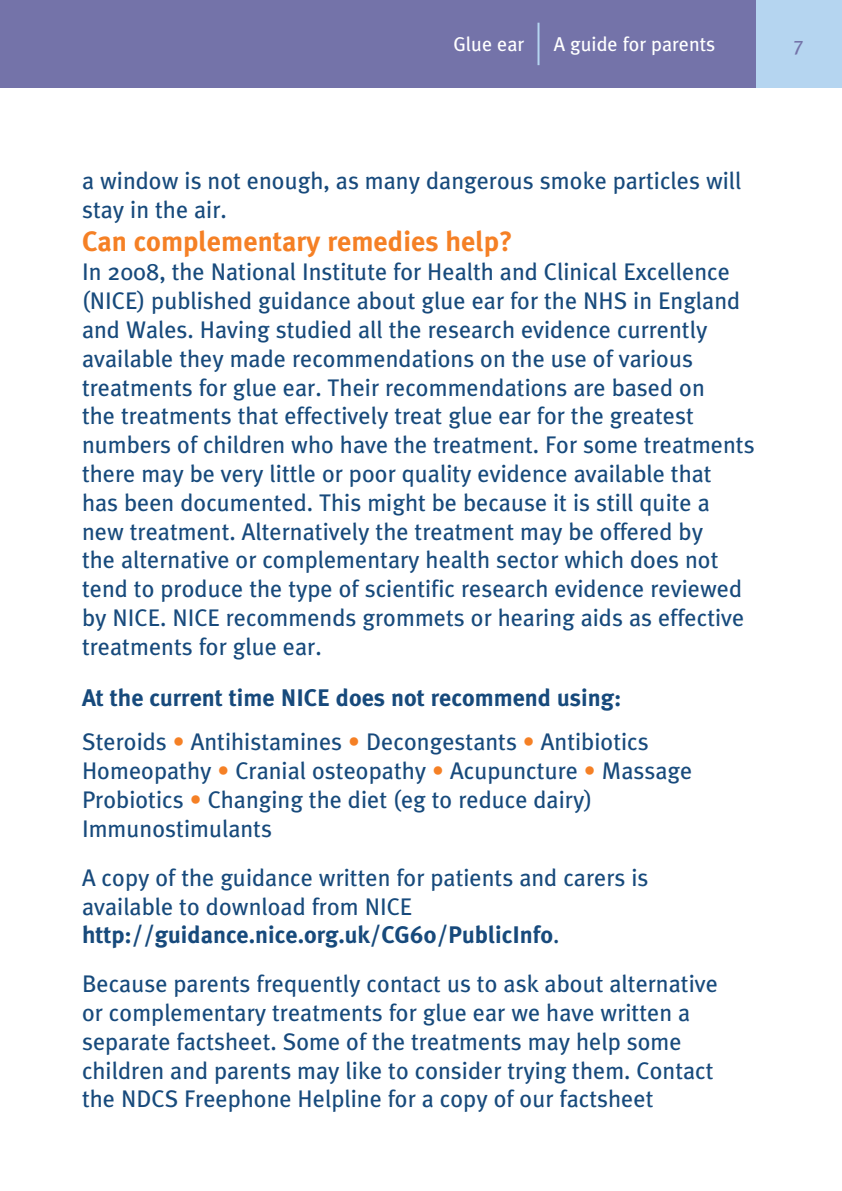
<style>
.page{position:relative;width:842px;height:1191px;background:#fff}
.page>*{position:absolute;margin:0;border:0;box-sizing:border-box;transform-origin:0 0}
.t1{font:700 28px "Meta Plus";color:#f58025}
.t2{font:24px/28.8px "Meta Plus";color:#174a7c}
.t3{font:20px "Meta Plus";color:#fff}
.t4{font:20px "Meta Plus";color:#7473a9}
.s1{font-weight:700}
.s2{color:#f58025}
</style>
<div class="page">
<div style="left:0;top:0;width:842px;height:88px;background:#7473a9"></div>
<div style="left:757px;top:0;width:85px;height:88px;background:#b5d5f0"></div>
<hr style="left:537px;top:23px;width:2px;height:42px;background:#b5d5f0">
<p class="t3" style="left:453px;top:32px;width:72px">Glue ear</p>
<p class="t3" style="left:554px;top:32px;width:163px">A guide for parents</p>
<p class="t4" style="left:793px;top:32px;width:12px">7</p>
<p class="t2" style="left:82px;top:166px;width:661px">a window is not enough, as many dangerous smoke particles will stay in the air.</p>
<p class="t1" style="left:82px;top:225px;width:432px">Can complementary remedies help?</p>
<p class="t2" style="left:82px;top:257px;width:674px">In 2008, the National Institute for Health and Clinical Excellence (NICE) published guidance about glue ear for the NHS in England and Wales. Having studied all the research evidence currently available they made recommendations on the use of various treatments for glue ear. Their recommendations are based on<br>the treatments that effectively treat glue ear for the greatest numbers of children who have the treatment. For some treatments there may be very little or poor quality evidence available that<br>has been documented. This might be because it is still quite a new treatment. Alternatively the treatment may be offered by<br>the alternative or complementary health sector which does not tend to produce the type of scientific research evidence reviewed by NICE. NICE recommends grommets or hearing aids as effective treatments for glue ear.</p>
<p class="t2" style="left:82px;top:674px;width:568px;line-height:44.8px"><span class="s1">At the current time NICE does not recommend using:<br></span>Steroids <span class="s2">•</span> Antihistamines <span class="s2">•</span> Decongestants <span class="s2">•</span> Antibiotics</p>
<p class="t2" style="left:82px;top:756px;width:612px">Homeopathy <span class="s2">•</span> Cranial osteopathy <span class="s2">•</span> Acupuncture <span class="s2">•</span> Massage<br>Probiotics <span class="s2">•</span> Changing the diet (eg to reduce dairy)<br>Immunostimulants</p>
<p class="t2" style="left:82px;top:862px;width:568px">A copy of the guidance written for patients and carers is available to download from NICE <span class="s1">http://guidance.nice.org.uk/CG60/PublicInfo</span>.</p>
<p class="t2" style="left:82px;top:969px;width:637px">Because parents frequently contact us to ask about alternative or complementary treatments for glue ear we have written a separate factsheet. Some of the treatments may help some children and parents may like to consider trying them. Contact the NDCS Freephone Helpline for a copy of our factsheet</p>
</div>
